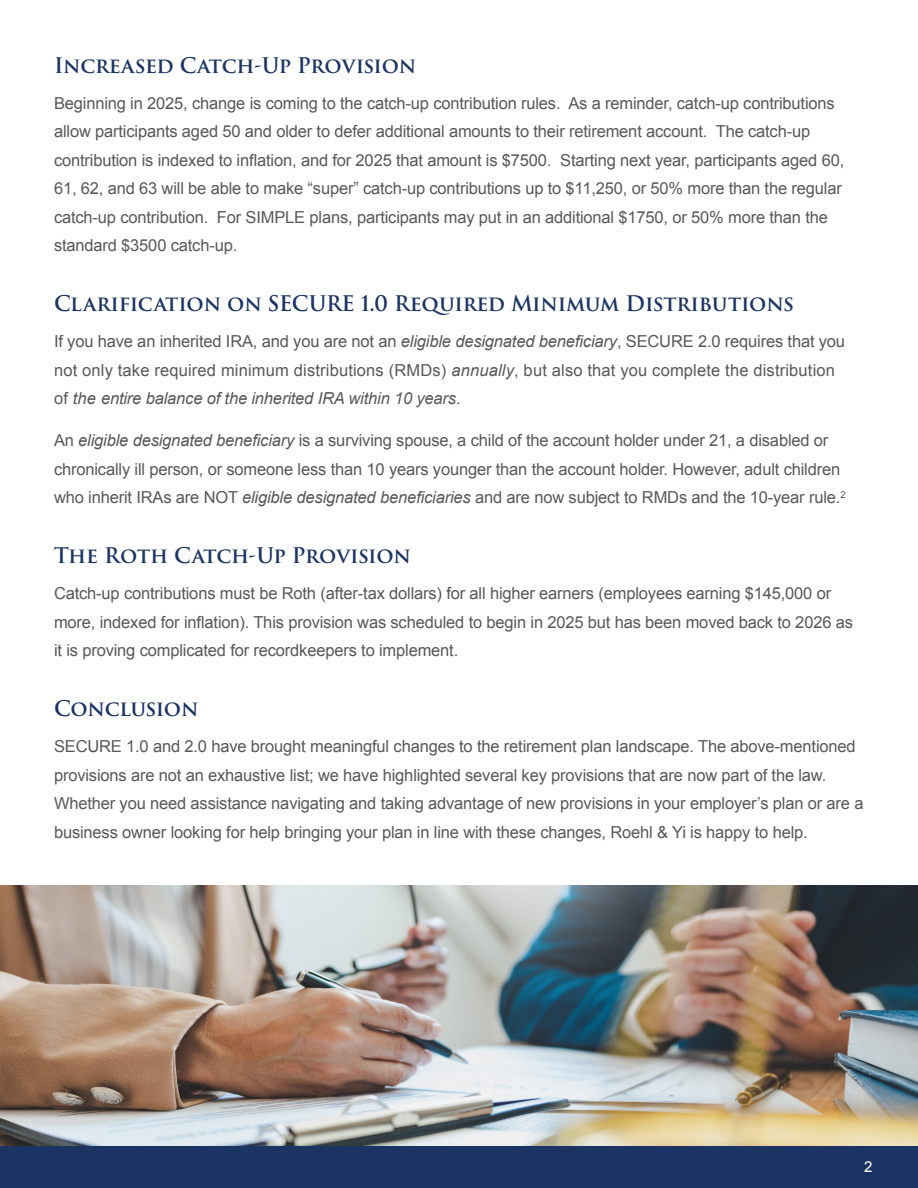
<style>
.page{position:relative;width:918px;height:1188px;background:#fff}
.page>*{position:absolute;margin:0;border:0;box-sizing:border-box;transform-origin:0 0}
.t1{font:600 21px "Trajan Pro 3";letter-spacing:-.02em;color:#1b3463}
.t2{font:16.5px/28.5px "Arial";letter-spacing:-.01em;color:#57585a}
.t3{font:16.5px/28.5px "Arial";letter-spacing:.01em;color:#57585a}
.t4{font:15px "Arial";color:#fff}
.s1{font-style:italic}
</style>
<div class="page">
<div style="left:0;top:1146px;width:918px;height:42px;background:#1b3463"></div>
<img style="left:0;top:886px;width:918px;height:260px">
<p class="t1" style="left:54px;top:50px;width:364px">Increased Catch-Up Provision</p>
<p class="t2" style="left:54px;top:89px;width:792px">Beginning in 2025, change is coming to the catch-up contribution rules. As a reminder, catch-up contributions allow participants aged 50 and older to defer additional amounts to their retirement account. The catch-up contribution is indexed to inflation, and for 2025 that amount is $7500. Starting next year, participants aged 60, 61, 62, and 63 will be able to make “super” catch-up contributions up to $11,250, or 50% more than the regular catch-up contribution. For SIMPLE plans, participants may put in an additional $1750, or 50% more than the standard $3500 catch-up.</p>
<p class="t1" style="left:54px;top:288px;width:741px">Clarification on SECURE 1.0 Required Minimum Distributions</p>
<p class="t3" style="left:54px;top:327px;width:793px">If you have an inherited IRA, and you are not an <span class="s1">eligible designated beneficiary</span>, SECURE 2.0 requires that you not only take required minimum distributions (RMDs) <span class="s1">annually</span>, but also that you complete the distribution of <span class="s1">the entire balance of the inherited IRA within 10 years</span>.</p>
<p class="t2" style="left:54px;top:426px;width:793px">An <span class="s1">eligible designated beneficiary</span> is a surviving spouse, a child of the account holder under 21, a disabled or chronically ill person, or someone less than 10 years younger than the account holder. However, adult children who inherit IRAs are NOT <span class="s1">eligible designated beneficiaries</span> and are now subject to RMDs and the 10-year rule.<sup>2</sup></p>
<p class="t1" style="left:54px;top:540px;width:359px">The Roth Catch-Up Provision</p>
<p class="t2" style="left:54px;top:579px;width:801px">Catch-up contributions must be Roth (after-tax dollars) for all higher earners (employees earning $145,000 or more, indexed for inflation). This provision was scheduled to begin in 2025 but has been moved back to 2026 as it is proving complicated for recordkeepers to implement.</p>
<p class="t1" style="left:54px;top:693px;width:146px">Conclusion</p>
<p class="t2" style="left:54px;top:732px;width:811px">SECURE 1.0 and 2.0 have brought meaningful changes to the retirement plan landscape. The above-mentioned provisions are not an exhaustive list; we have highlighted several key provisions that are now part of the law.<br>Whether you need assistance navigating and taking advantage of new provisions in your employer’s plan or are a business owner looking for help bringing your plan in line with these changes, Roehl &amp; Yi is happy to help.</p>
<p class="t4" style="left:864px;top:1157px;width:10px">2</p>
</div>
